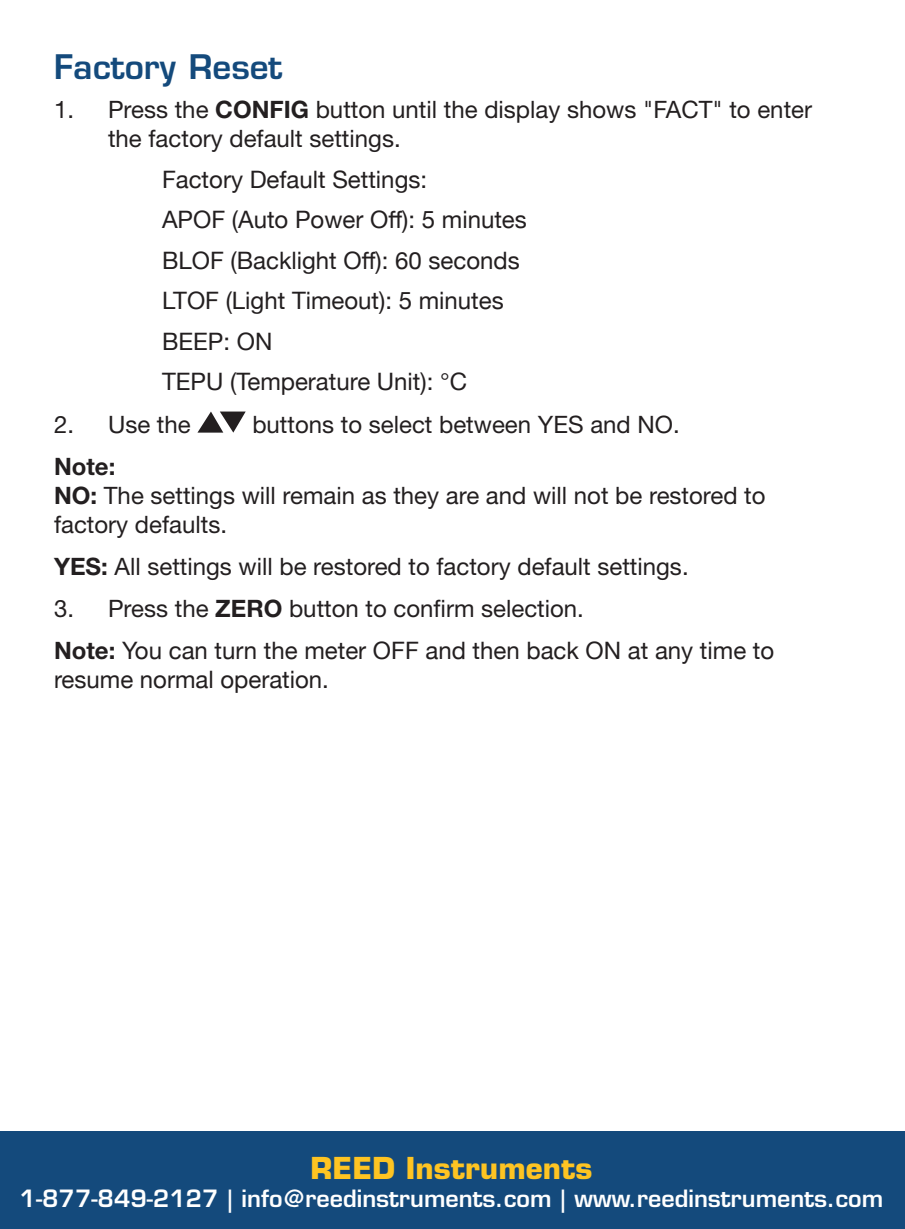
<style>
.page{position:relative;width:905px;height:1229px;background:#fff}
.page>*{position:absolute;margin:0;border:0;box-sizing:border-box;transform-origin:0 0}
.t1{font:600 33px "Eurostile LT Std";color:#144a7c}
.t2{font:700 29.4px "Eurostile LT Std";color:#fec422}
.t3{font:24px/28.8px "Helvetica Neue LT Std";color:#231f20}
.t4{font:24px/40.5px "Helvetica Neue";color:#231f20}
.t5{font:600 23.4px "Eurostile LT Std";color:#fff}
.s1{font-weight:700}
.s2{font-family:"Helvetica Neue LT Std";font-weight:700}
.s3{font-family:"Helvetica Neue LT Std"}
</style>
<div class="page">
<svg style="left:198px;top:411px;width:48px;height:21px"></svg>
<div style="left:0;top:1131px;width:904px;height:97px;background:#144a7c"></div>
<h1 class="t1" style="left:54px;top:46px;width:230px">Factory Reset</h1>
<p class="t3" style="left:108px;top:95px;width:705px;text-indent:-54px">1. Press the <span class="s1">CONFIG</span> button until the display shows "FACT" to enter the factory default settings.</p>
<p class="t4" style="left:162px;top:160px;width:366px">Factory Default Settings:<br>APOF (Auto Power Off): 5 minutes<br>BLOF (Backlight Off): 60 seconds<br>LTOF (Light Timeout): 5 minutes<br>BEEP: ON<br>TEPU (Temperature Unit): °C</p>
<p class="t3" style="left:54px;top:409px;width:138px">2. Use the</p>
<p class="t3" style="left:252px;top:409px;width:429px">buttons to select between YES and NO.</p>
<p class="t3" style="left:54px;top:451px;width:713px"><span class="s1">Note:<br>NO:</span> The settings will remain as they are and will not be restored to factory defaults.</p>
<p class="t3" style="left:54px;top:551px;width:636px"><span class="s1">YES:</span> All settings will be restored to factory default settings.</p>
<p class="t3" style="left:54px;top:594px;width:531px">3. Press the <span class="s1">ZERO</span> button to confirm selection.</p>
<p class="t4" style="left:54px;top:638px;width:721px;line-height:28.8px"><span class="s2">Note:</span> You can turn the meter OFF and then back ON at any time to resume normal operation<span class="s3">.</span></p>
<p class="t2" style="left:310px;top:1149px;width:283px">REED Instruments</p>
<p class="t5" style="left:20px;top:1183px;width:865px">1-877-849-2127 | info@reedinstruments.com | www.reedinstruments.com</p>
</div>
